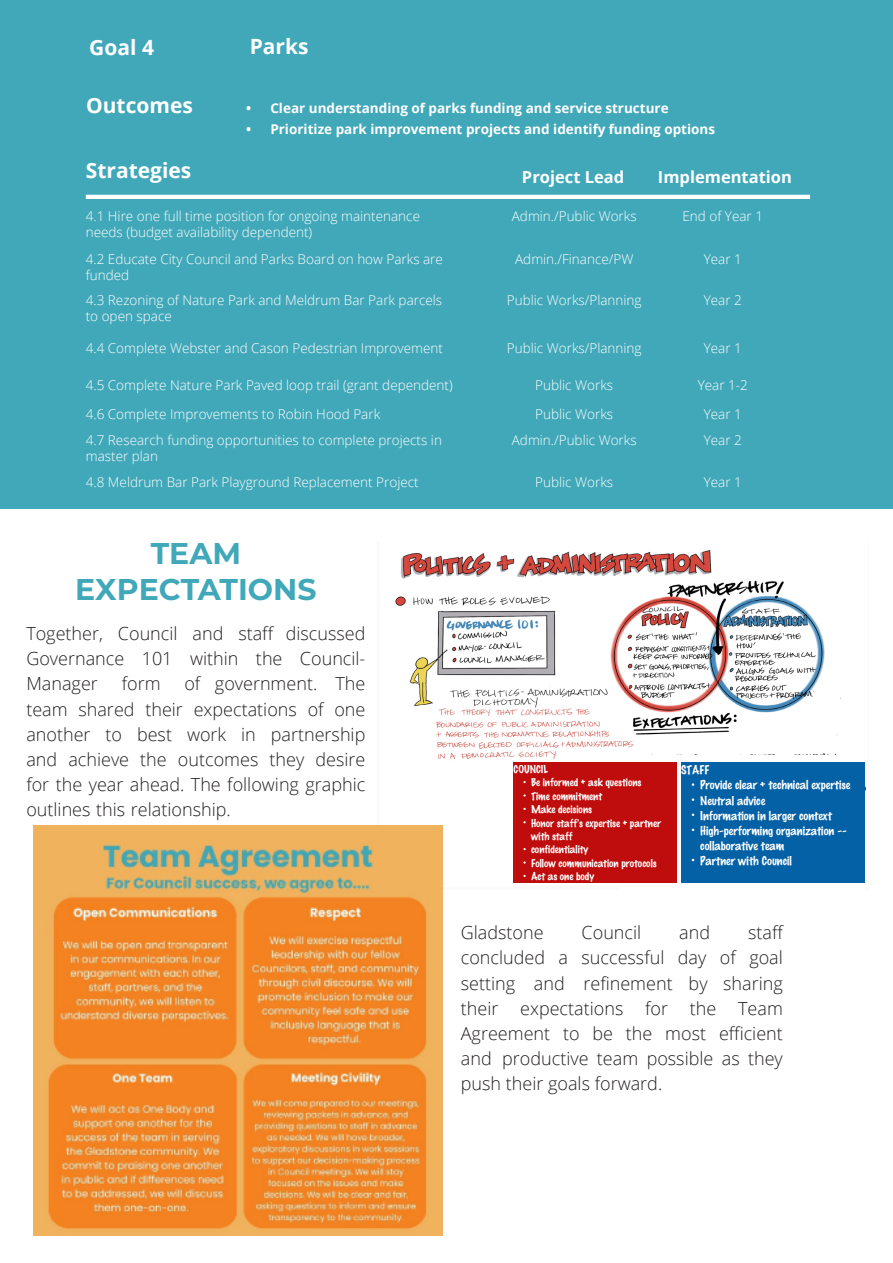
<style>
.page{position:relative;width:893px;height:1263px;background:#fff}
.page>*{position:absolute;margin:0;border:0;box-sizing:border-box;transform-origin:0 0}
.t1{font:700 30px/36px "Montserrat";color:#41a8b9;text-align:center}
.page_number{font:700 21px "Open Sans";color:#fff}
.t2{font:300 18px/25.2px "Open Sans";color:#231f20;text-align:justify}
.t3{font:700 16.5px "Open Sans";color:#fff}
.t4{font:300 13.5px/16.2px "Open Sans";color:#fff}
.t5{font:700 13.5px "Open Sans";color:#fff}
.t6{font:11.1px/15.1px "Marker Felt";color:#fff;scale:1.06 1}
.t7{font:9.9px/13.4px "Marker Felt";color:#fff;scale:1.06 1}
</style>
<div class="page">
<div style="left:0;top:0;width:893px;height:509px;background:#41a8b9"></div>
<hr style="left:86px;top:195px;width:724px;height:4px;background:#fff">
<img style="left:380px;top:550px;width:486px;height:336px">
<div style="left:618px;top:755px;width:247px;height:134px;background:#fff;border-radius:2px"></div>
<div style="left:514px;top:762px;width:163px;height:121px;background:#bf0c0c"></div>
<div style="left:681px;top:762px;width:184px;height:121px;background:#0561a6"></div>
<img style="left:33px;top:826px;width:409px;height:409px">
<p class="page_number" style="left:89px;top:33px;width:66px">Goal 4</p>
<p class="page_number" style="left:86px;top:91px;width:108px">Outcomes</p>
<p class="page_number" style="left:250px;top:32px;width:60px">Parks</p>
<p class="t5" style="left:246px;top:99px;width:424px">• Clear understanding of parks funding and service structure</p>
<p class="t5" style="left:246px;top:120px;width:470px">• Prioritize park improvement projects and identify funding options</p>
<p class="page_number" style="left:86px;top:156px;width:107px">Strategies</p>
<p class="t3" style="left:522px;top:165px;width:104px">Project Lead</p>
<p class="t4" style="left:86px;top:208px;width:336px">4.1 Hire one full time position for ongoing maintenance needs (budget availability dependent)</p>
<p class="t3" style="left:658px;top:165px;width:136px">Implementation</p>
<p class="t4" style="left:512px;top:208px;width:126px">Admin./Public Works</p>
<p class="t4" style="left:682px;top:208px;width:82px">End of Year 1</p>
<p class="t4" style="left:86px;top:251px;width:359px">4.2 Educate City Council and Parks Board on how Parks are funded</p>
<p class="t4" style="left:515px;top:251px;width:120px">Admin./Finance/PW</p>
<p class="t4" style="left:704px;top:251px;width:40px">Year 1</p>
<p class="t4" style="left:86px;top:292px;width:358px">4.3 Rezoning of Nature Park and Meldrum Bar Park parcels to open space</p>
<p class="t4" style="left:507px;top:292px;width:136px">Public Works/Planning</p>
<p class="t4" style="left:704px;top:292px;width:40px">Year 2</p>
<p class="t4" style="left:86px;top:340px;width:359px">4.4 Complete Webster and Cason Pedestrian Improvement</p>
<p class="t4" style="left:507px;top:340px;width:136px">Public Works/Planning</p>
<p class="t4" style="left:704px;top:340px;width:40px">Year 1</p>
<p class="t4" style="left:86px;top:377px;width:368px">4.5 Complete Nature Park Paved loop trail (grant dependent)</p>
<p class="t4" style="left:535px;top:377px;width:79px">Public Works</p>
<p class="t4" style="left:698px;top:377px;width:52px">Year 1-2</p>
<p class="t4" style="left:86px;top:405px;width:296px">4.6 Complete Improvements to Robin Hood Park</p>
<p class="t4" style="left:535px;top:405px;width:79px">Public Works</p>
<p class="t4" style="left:704px;top:405px;width:40px">Year 1</p>
<p class="t4" style="left:86px;top:432px;width:358px">4.7 Research funding opportunities to complete projects in master plan</p>
<p class="t4" style="left:512px;top:432px;width:126px">Admin./Public Works</p>
<p class="t4" style="left:704px;top:432px;width:40px">Year 2</p>
<p class="t4" style="left:86px;top:473px;width:334px">4.8 Meldrum Bar Park Playground Replacement Project</p>
<p class="t4" style="left:535px;top:473px;width:79px">Public Works</p>
<p class="t4" style="left:704px;top:473px;width:40px">Year 1</p>
<h1 class="t1" style="left:75px;top:534px;width:243px">TEAM<br>EXPECTATIONS</h1>
<h3 class="t2" style="left:26px;top:620px;width:341px">Together, Council and staff discussed Governance 101 within the Council-Manager</h3>
<h3 class="t2" style="left:26px;top:671px;width:341px;text-indent:158px">of government. The team shared their expectations of one another to best work in partnership and achieve the outcomes they desire for the year ahead. The following graphic outlines this relationship.</h3>
<h3 class="t2" style="left:122px;top:671px;width:40px">form</h3>
<p class="t7" style="left:531px;top:762px;width:124px;text-indent:-17px">COUNCIL<br>Be informed + ask questions<br>Time commitment<br>Make decisions<br>Honor staff's expertise + partner with staff<br>confidentiality<br>Follow communication protocols<br>Act as one body</p>
<p class="t6" style="left:700px;top:762px;width:143px;text-indent:-20px">STAFF<br>Provide clear + technical expertise<br>Neutral advice<br>Information in larger context<br>High-performing organization -- collaborative team<br>Partner with Council</p>
<h3 class="t2" style="left:461px;top:919px;width:324px;text-indent:287px">staff concluded a successful day of goal setting and refinement by sharing their expectations for the Team Agreement to be the most efficient and productive team possible as they push their goals forward.</h3>
<h3 class="t2" style="left:461px;top:919px;width:84px">Gladstone</h3>
<h3 class="t2" style="left:582px;top:919px;width:61px">Council</h3>
<h3 class="t2" style="left:679px;top:919px;width:32px">and</h3>
</div>
